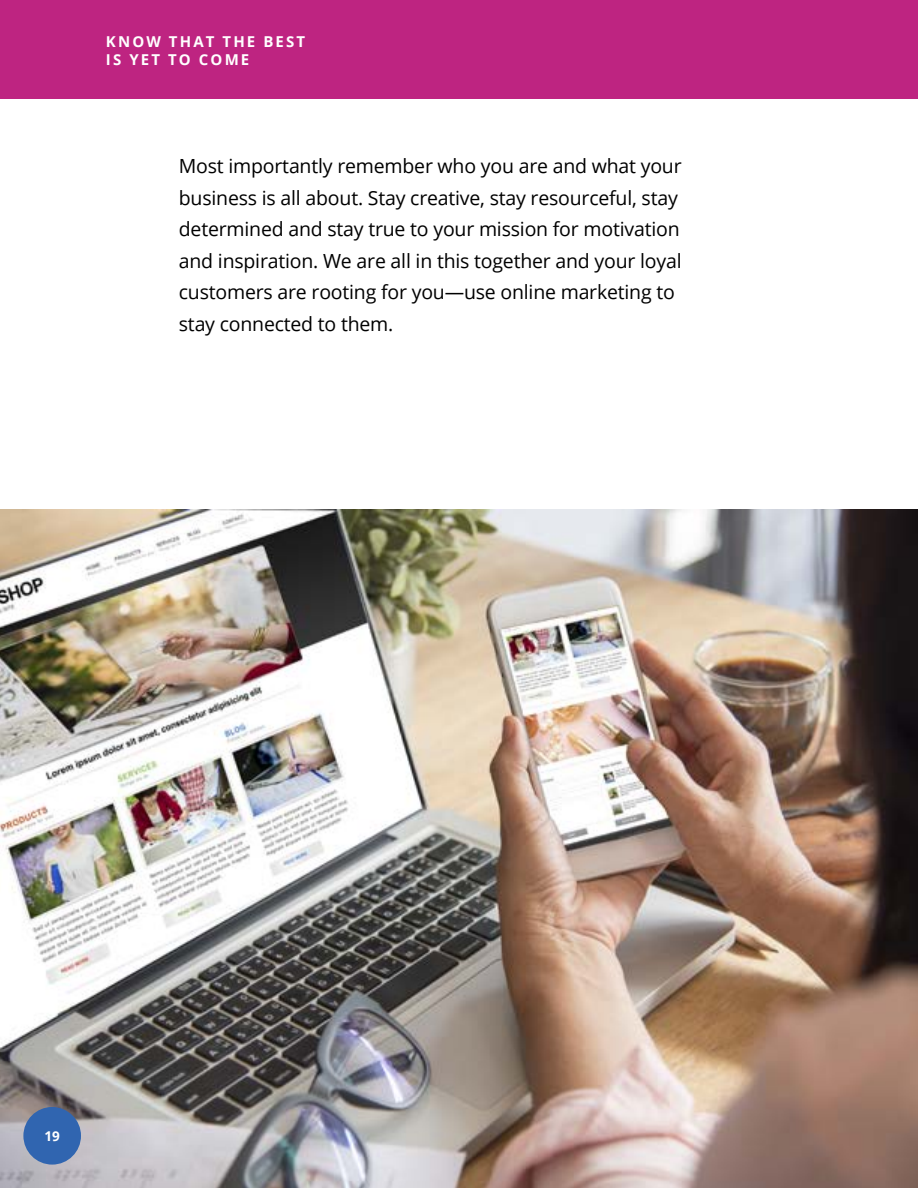
<style>
.page{position:relative;width:918px;height:1188px;background:#fff}
.page>*{position:absolute;margin:0;border:0;box-sizing:border-box;transform-origin:0 0}
.t1{font:19.5px/31.5px "Open Sans";letter-spacing:-.01em;color:#000}
.t2{font:700 15px/18px "Open Sans";letter-spacing:.14em;color:#fff}
.t3{font:700 13.5px "Open Sans";color:#fff}
</style>
<div class="page">
<div style="left:0;top:0;width:918px;height:99px;background:#be2481"></div>
<img style="left:0;top:510px;width:918px;height:678px">
<div style="left:23px;top:1107px;width:58px;height:58px;background:#3065b0;border-radius:50%"></div>
<p class="t2" style="left:106px;top:33px;width:201px">KNOW THAT THE BEST<br>IS YET TO COME</p>
<p class="t1" style="left:179px;top:150px;width:504px">Most importantly remember who you are and what your business is all about. Stay creative, stay resourceful, stay determined and stay true to your mission for motivation and inspiration. We are all in this together and your loyal customers are rooting for you—use online marketing to stay connected to them.</p>
<p class="t3" style="left:44px;top:1127px;width:17px">19</p>
</div>
